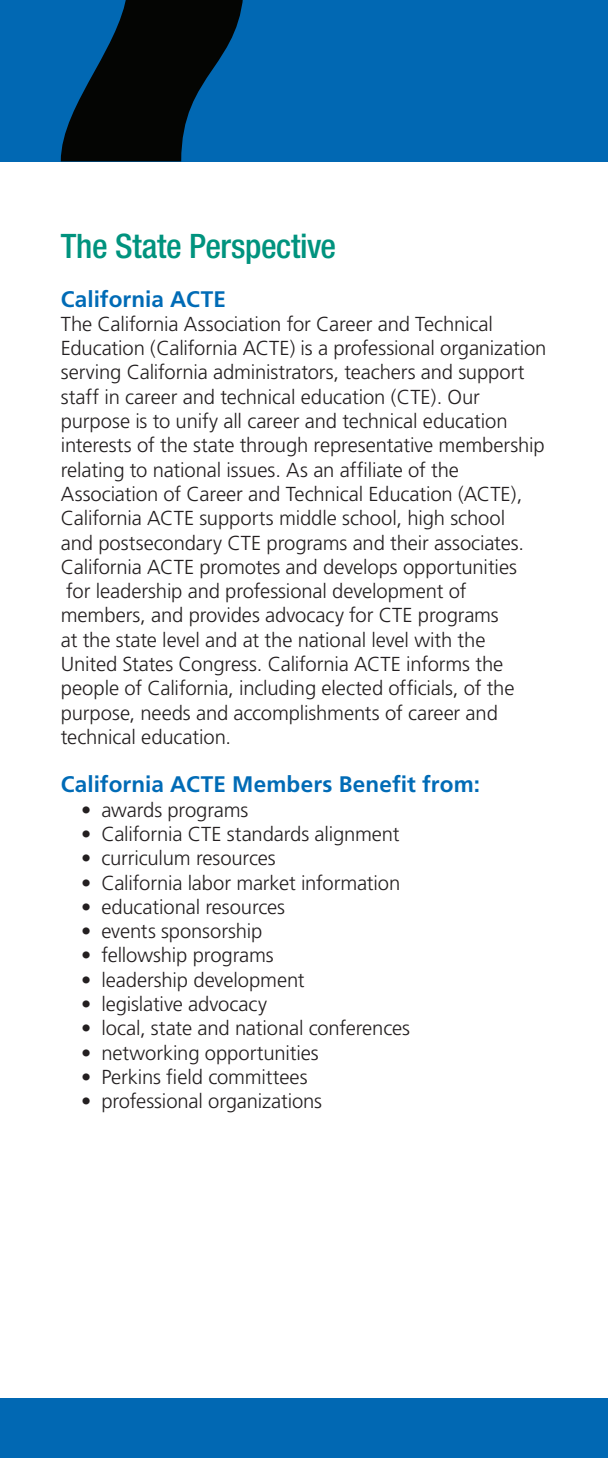
<style>
.page{position:relative;width:608px;height:1458px;background:#fff}
.page>*{position:absolute;margin:0;border:0;box-sizing:border-box;transform-origin:0 0}
.subhead{font:500 condensed 33.75px "Helvetica Neue";letter-spacing:-.015em;color:#00937e}
.subhead_level_2{font:700 22.5px "Frutiger";letter-spacing:.005em;color:#006bb6}
.text{font:300 20.25px/24.3px "Frutiger";letter-spacing:-.01em;color:#231f20}
</style>
<div class="page">
<div style="left:0;top:0;width:608px;height:161px;background:#0168b3"></div>
<svg style="left:61px;top:0;width:182px;height:161px"></svg>
<div style="left:0;top:1398px;width:608px;height:60px;background:#0168b3"></div>
<p class="subhead" style="left:61px;top:226px;width:277px">The State Perspective</p>
<p class="subhead_level_2" style="left:61px;top:285px;width:167px">California ACTE</p>
<p class="text" style="left:61px;top:312px;width:487px">The California Association for Career and Technical Education (California ACTE) is a professional organization serving California administrators, teachers and support staff in career and technical education (CTE). Our purpose is to unify all career and technical education interests of the state through representative membership relating to national issues. As an affiliate of the Association of Career and Technical Education (ACTE), California ACTE supports middle school, high school<br>and postsecondary CTE programs and their associates.<br>California ACTE promotes and develops opportunities<br>for leadership and professional development of members, and provides advocacy for CTE programs<br>at the state level and at the national level with the United States Congress. California ACTE informs the people of California, including elected officials, of the purpose, needs and accomplishments of career and technical education.</p>
<p class="subhead_level_2" style="left:61px;top:771px;width:420px">California ACTE Members Benefit from:</p>
<p class="text" style="left:81px;top:797px;width:169px">• awards programs</p>
<p class="text" style="left:81px;top:822px;width:320px">• California CTE standards alignment</p>
<p class="text" style="left:81px;top:846px;width:196px">• curriculum resources</p>
<p class="text" style="left:81px;top:870px;width:321px">• California labor market information</p>
<p class="text" style="left:81px;top:895px;width:205px">• educational resources</p>
<p class="text" style="left:81px;top:919px;width:183px">• events sponsorship</p>
<p class="text" style="left:81px;top:943px;width:194px">• fellowship programs</p>
<p class="text" style="left:81px;top:968px;width:225px">• leadership development</p>
<p class="text" style="left:81px;top:992px;width:187px">• legislative advocacy</p>
<p class="text" style="left:81px;top:1016px;width:330px">• local, state and national conferences</p>
<p class="text" style="left:81px;top:1040px;width:239px">• networking opportunities</p>
<p class="text" style="left:81px;top:1065px;width:228px">• Perkins field committees</p>
<p class="text" style="left:81px;top:1089px;width:242px">• professional organizations</p>
</div>
